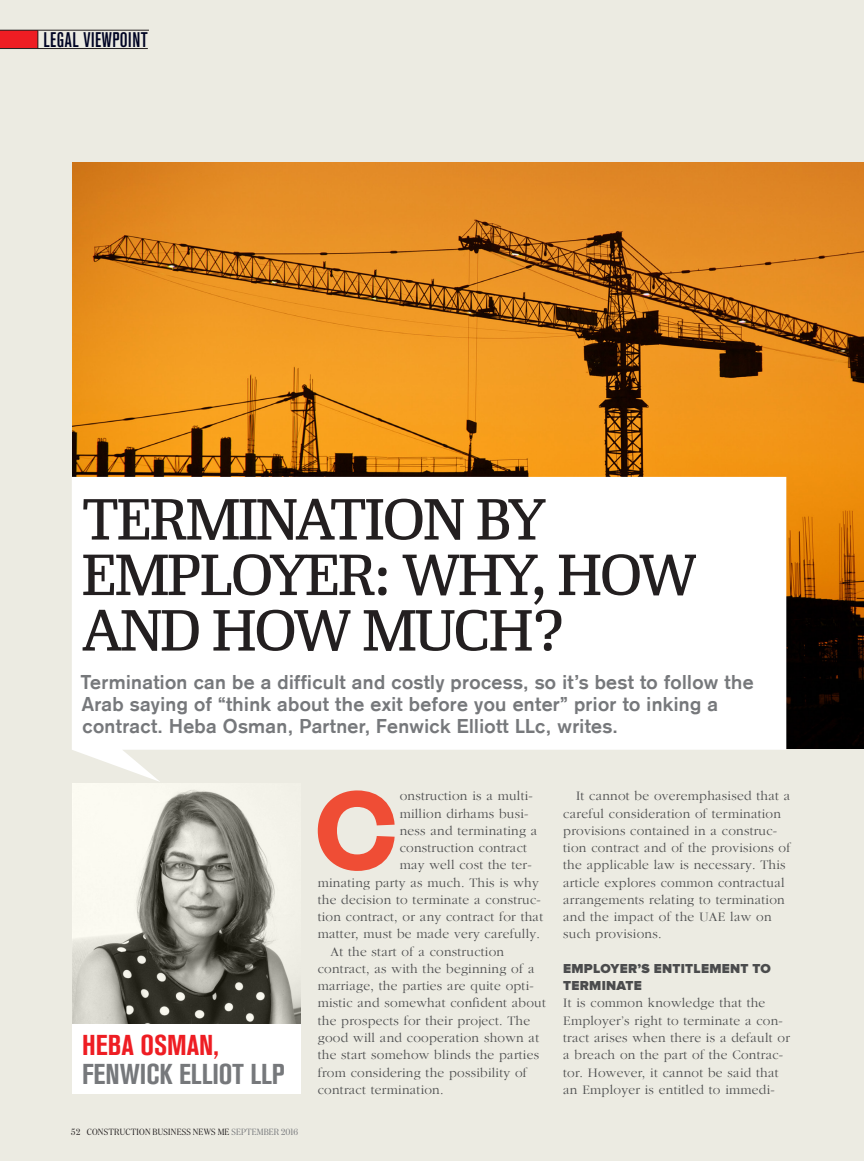
<style>
.page{position:relative;width:864px;height:1161px;background:#fff}
.page>*{position:absolute;margin:0;border:0;box-sizing:border-box;transform-origin:0 0}
.t1{font:600 123px "Founders Grotesk";color:#ef4d35}
.t2{font:58.5px/55.5px "Ibis Text";letter-spacing:-.04em;color:#231f20}
.t3{font:700 condensed 28.5px/28.5px "Akzidenz Grotesk BQ";color:#76787b}
.t4{font:500 condensed 21px "Akzidenz Grotesk BQ";letter-spacing:.025em;color:#000424}
.t5{font:700 19.5px/22.2px "Akzidenz Grotesk";letter-spacing:.02em;color:#76787b}
.t6{font:300 13.5px/17.2px "Garamond LT";letter-spacing:.02em;color:#4b4c4d}
.t7{font:900 13.5px/17.2px "Proxima Nova";letter-spacing:.02em;color:#4b4c4d}
.t8{font:9px "Domaine Display Narrow";letter-spacing:.025em;color:#231f20}
.s1{color:#ee1d23}
.s2{color:#76787b}
</style>
<div class="page">
<div style="left:0;top:0;width:863px;height:1161px;background:#ecebe2"></div>
<div style="left:0;top:30px;width:37px;height:18px;background:#ee1d23"></div>
<hr style="left:0;top:30px;width:149px;height:1px;background:#231f20">
<hr style="left:0;top:48px;width:148px;height:1px;background:#231f20">
<svg style="left:37px;top:31px;width:1px;height:17px"></svg>
<img style="left:73px;top:162px;width:790px;height:587px">
<svg style="left:72px;top:477px;width:714px;height:305px;background:#fdfcfc"></svg>
<img style="left:72px;top:783px;width:228px;height:242px">
<div style="left:72px;top:1025px;width:228px;height:69px;background:#fff"></div>
<h3 class="t4" style="left:44px;top:28px;width:34px">N WS</h3>
<p class="t4" style="left:44px;top:28px;width:106px">LEGAL VIEWPOINT</p>
<p class="t2" style="left:82px;top:491px;width:616px">TERMINATION BY<br>EMPLOYER: WHY, HOW<br>AND HOW MUCH?</p>
<p class="t5" style="left:81px;top:670px;width:674px">Termination can be a difficult and costly process, so it’s best to follow the<br>Arab saying of “think about the exit before you enter” prior to inking a contract. Heba Osman, Partner, Fenwick Elliott LLc, writes.</p>
<p class="t3" style="left:82px;top:1031px;width:204px"><span class="s1">HEBA OSMAN,<br></span>FENWICK ELLIOT LLP</p>
<p class="t8" style="left:71px;top:1127px;width:10px">52</p>
<p class="t8" style="left:87px;top:1126px;width:213px">CONSTRUCTION BUSINESS NEWS ME <span class="s2">SEPTEMBER 2016</span></p>
<p class="t1" style="left:315px;top:752px;width:84px">C</p>
<p class="t6" style="left:399px;top:788px;width:135px">onstruction is a multi-</p>
<p class="t6" style="left:399px;top:805px;width:130px">million dirhams busi-</p>
<p class="t6" style="left:399px;top:822px;width:139px">ness and terminating a</p>
<p class="t6" style="left:399px;top:839px;width:129px">construction contract</p>
<p class="t6" style="left:399px;top:857px;width:133px">may well cost the ter-</p>
<p class="t6" style="left:317px;top:874px;width:222px">minating party as much. This is why</p>
<p class="t6" style="left:317px;top:891px;width:224px">the decision to terminate a construc-</p>
<p class="t6" style="left:317px;top:908px;width:227px">tion contract, or any contract for that</p>
<p class="t6" style="left:317px;top:926px;width:224px">matter, must be made very carefully.</p>
<p class="t6" style="left:317px;top:943px;width:229px;text-indent:13px">At the start of a construction contract, as with the beginning of a marriage, the parties are quite opti&shy;mistic and somewhat confident about the prospects for their project. The good will and cooperation shown at the start somehow blinds the parties from considering the possibility of contract termination.</p>
<p class="t6" style="left:563px;top:788px;width:229px;text-indent:13px">It cannot be overemphasised that a careful consideration of termination provisions contained in a construc&shy;tion contract and of the provisions of the applicable law is necessary. This article explores common contractual arrangements relating to termination and the impact of the UAE law on such provisions.</p>
<p class="t7" style="left:563px;top:960px;width:209px">EMPLOYER’S ENTITLEMENT TO<br>TERMINATE</p>
<p class="t6" style="left:563px;top:995px;width:228px">It is common knowledge that the Employer’s right to terminate a con&shy;tract arises when there is a default or a breach on the part of the Contrac&shy;tor. However, it cannot be said that an Employer is entitled to immedi-</p>
</div>
